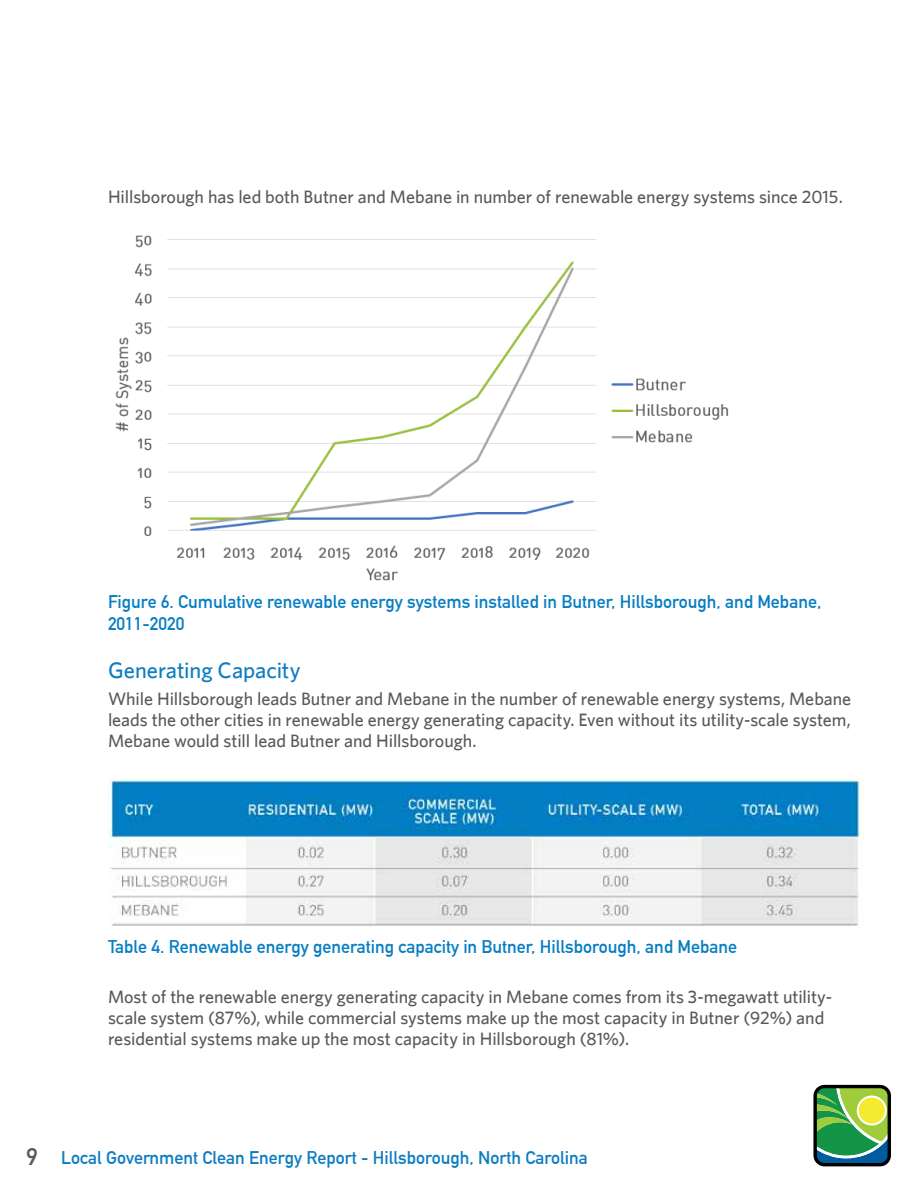
<style>
.page{position:relative;width:918px;height:1188px;background:#fff}
.page>*{position:absolute;margin:0;border:0;box-sizing:border-box;transform-origin:0 0}
.t1{font:500 22.5px "Whitney";letter-spacing:-.005em;color:#0e7dc2}
.t2{font:500 18px/21px "Whitney";color:#58595b;text-align:justify}
.t3{font:700 18px/21.6px "DIN Alternate";color:#077ec3}
.t4{font:700 18px "DIN Alternate";color:#0e7dc2}
.s1{font-size:24px;color:#58595b}
</style>
<div class="page">
<svg style="left:813px;top:1085px;width:78px;height:81px"></svg>
<img style="left:115px;top:235px;width:614px;height:346px">
<img style="left:108px;top:779px;width:755px;height:147px">
<p class="t2" style="left:108px;top:186px;width:736px">Hillsborough has led both Butner and Mebane in number of renewable energy systems since 2015.</p>
<p class="t3" style="left:108px;top:590px;width:715px">Figure 6. Cumulative renewable energy systems installed in Butner, Hillsborough, and Mebane,<br>2011-2020</p>
<p class="t1" style="left:108px;top:657px;width:194px">Generating Capacity</p>
<p class="t2" style="left:108px;top:688px;width:745px">While Hillsborough leads Butner and Mebane in the number of renewable energy systems, Mebane leads the other cities in renewable energy generating capacity. Even without its utility-scale system, Mebane would still lead Butner and Hillsborough.</p>
<p class="t3" style="left:108px;top:935px;width:631px">Table 4. Renewable energy generating capacity in Butner, Hillsborough, and Mebane</p>
<p class="t2" style="left:108px;top:985px;width:726px;text-align:left">Most of the renewable energy generating capacity in Mebane comes from its 3-megawatt utility&shy;scale system (87%), while commercial systems make up the most capacity in Butner (92%) and residential systems make up the most capacity in Hillsborough (81%).</p>
<p class="t4" style="left:27px;top:1144px;width:563px"><span class="s1">9</span> Local Government Clean Energy Report - Hillsborough, North Carolina</p>
</div>
